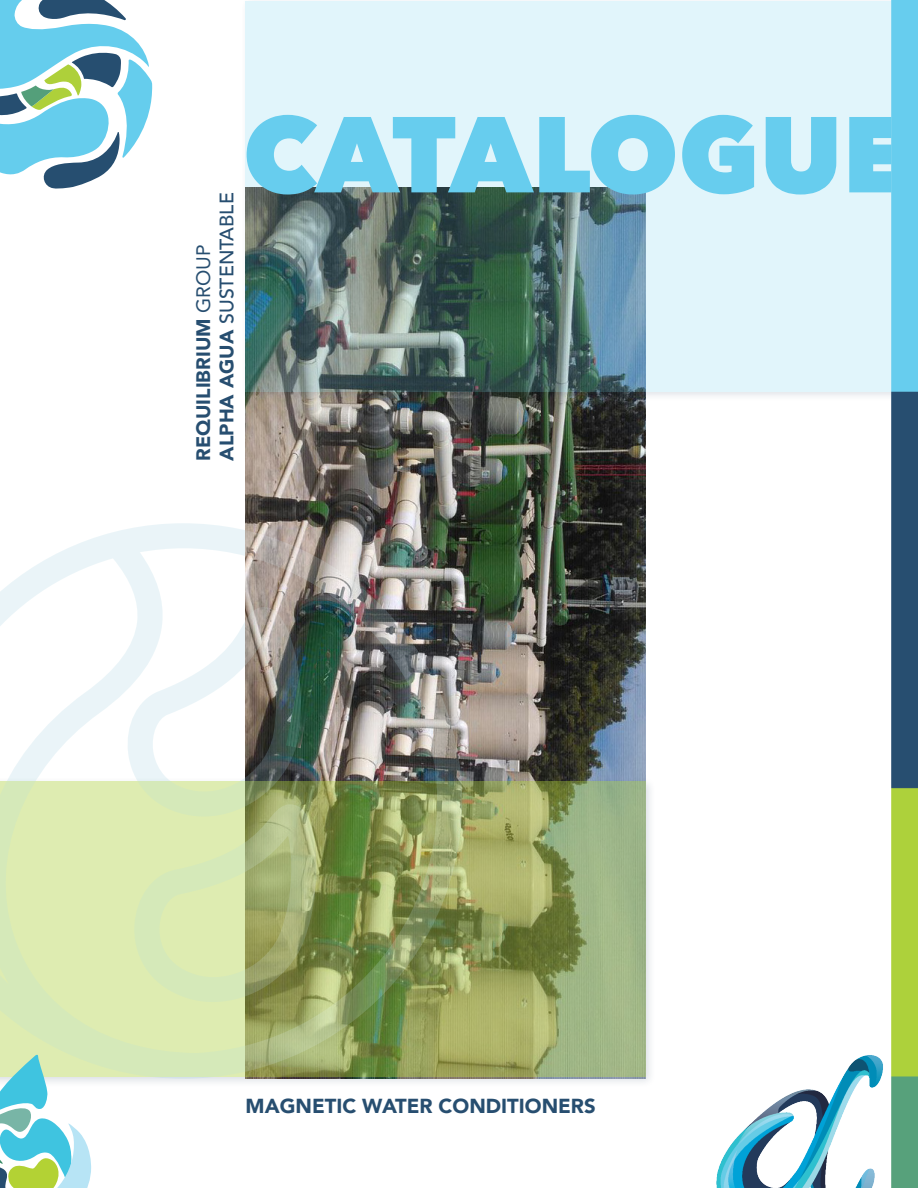
<style>
.page{position:relative;width:918px;height:1188px;background:#fff}
.page>*{position:absolute;margin:0;border:0;box-sizing:border-box;transform-origin:0 0}
.t1{font:800 106.5px "Avenir Next";letter-spacing:-.005em;color:#67cdee}
.t2{font:900 20.25px "Avenir";color:#274e70}
.t3{font:900 19.5px/23.4px "Avenir";color:#274e70}
.s1{font-weight:400}
.s2{font-weight:500}
</style>
<div class="page">
<img style="left:246px;top:403px;width:399px;height:373px">
<div style="left:240px;top:0;width:678px;height:403px;background:#1c385a;opacity:.75"></div>
<svg style="left:246px;top:1px;width:644px;height:390px;background:#b3cacd"></svg>
<img style="left:890px;top:0;width:28px;height:1188px">
<div style="left:0;top:776px;width:656px;height:312px;background:#1c385a;opacity:.4"></div>
<svg style="left:462px;top:781px;width:183px;height:296px;background:#9aa96f"></svg>
<svg style="left:0;top:0;width:153px;height:189px"></svg>
<img style="left:0;top:523px;width:462px;height:556px">
<svg style="left:125px;top:606px;width:198px;height:396px"></svg>
<img style="left:716px;top:1042px;width:182px;height:146px">
<svg style="left:0;top:1054px;width:91px;height:134px"></svg>
<p class="t3" style="left:191px;top:461px;width:270px;rotate:-90deg">REQUILIBRIUM <span class="s1">GROUP<br></span>ALPHA AGUA <span class="s2">SUSTENTABLE</span></p>
<h1 class="t1" style="left:243px;top:89px;width:665px">CATALOGUE</h1>
<p class="t2" style="left:246px;top:1088px;width:352px">MAGNETIC WATER CONDITIONERS</p>
</div>
